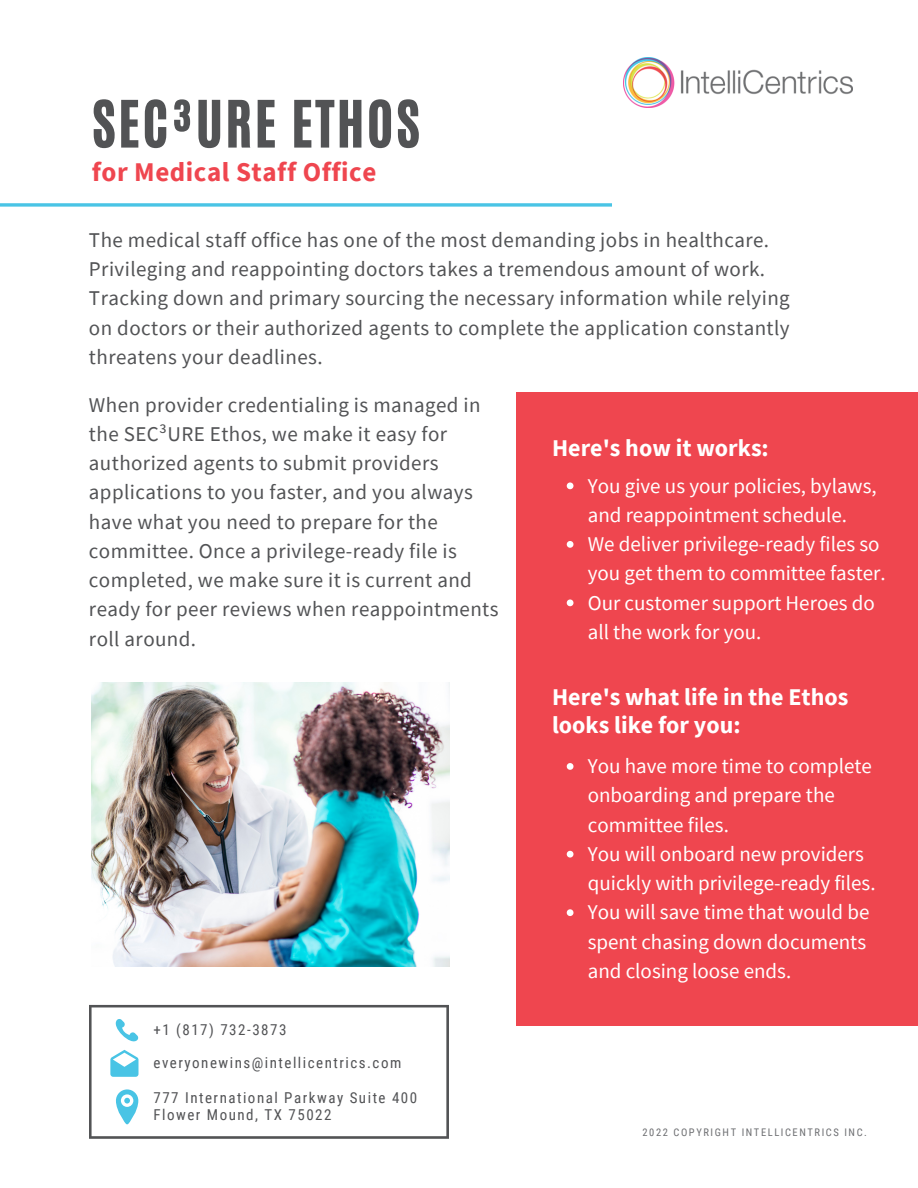
<style>
.page{position:relative;width:918px;height:1188px;background:#fff}
.page>*{position:absolute;margin:0;border:0;box-sizing:border-box;transform-origin:0 0}
.t1{font:54px "CA Generated";letter-spacing:.05em;color:#525355}
.t2{font:700 27px "Source Sans Pro";letter-spacing:.02em;color:#ef464f}
.t3{font:700 24px/28.2px "Source Sans Pro";color:#fff}
.t4{font:21px/29.2px "Source Sans Pro";letter-spacing:.02em;color:#525355}
.t5{font:21px/29.2px "Source Sans Pro";color:#fff}
.t6{font:15px "Roboto Condensed";letter-spacing:.1em;color:#525355}
.t7{font:10.5px "Roboto Condensed";letter-spacing:.15em;color:#6d6e71}
</style>
<div class="page">
<div style="left:517px;top:392px;width:401px;height:634px;background:#ef464f"></div>
<img style="left:92px;top:683px;width:358px;height:283px">
<img style="left:624px;top:57px;width:228px;height:51px">
<svg style="left:0;top:203px;width:612px;height:4px;background:#64cce8"></svg>
<svg style="left:89px;top:1005px;width:360px;height:134px"></svg>
<svg style="left:110px;top:1019px;width:29px;height:58px"></svg>
<svg style="left:116px;top:1089px;width:22px;height:35px"></svg>
<svg style="left:567px;top:482px;width:6px;height:7px"></svg>
<svg style="left:567px;top:541px;width:6px;height:7px"></svg>
<svg style="left:567px;top:599px;width:6px;height:7px"></svg>
<svg style="left:567px;top:763px;width:6px;height:7px"></svg>
<svg style="left:567px;top:851px;width:6px;height:7px"></svg>
<svg style="left:567px;top:909px;width:6px;height:7px"></svg>
<p class="t1" style="left:92px;top:85px;width:330px">SEC³URE ETHOS</p>
<p class="t2" style="left:92px;top:154px;width:286px">for Medical Staff Office</p>
<p class="t4" style="left:89px;top:225px;width:702px">The medical staff office has one of the most demanding jobs in healthcare.<br>Privileging and reappointing doctors takes a tremendous amount of work.<br>Tracking down and primary sourcing the necessary information while relying on doctors or their authorized agents to complete the application constantly threatens your deadlines.</p>
<p class="t4" style="left:89px;top:390px;width:411px">When provider credentialing is managed in the SEC³URE Ethos, we make it easy for authorized agents to submit providers applications to you faster, and you always have what you need to prepare for the committee. Once a privilege-ready file is completed, we make sure it is current and ready for peer reviews when reappointments roll around.</p>
<p class="t3" style="left:552px;top:433px;width:218px">Here's how it works:</p>
<p class="t5" style="left:588px;top:471px;width:290px">You give us your policies, bylaws, and reappointment schedule.</p>
<p class="t5" style="left:588px;top:529px;width:299px">We deliver privilege-ready files so you get them to committee faster.</p>
<p class="t5" style="left:588px;top:588px;width:289px">Our customer support Heroes do all the work for you.</p>
<p class="t6" style="left:154px;top:1021px;width:134px">+1 (817) 732-3873</p>
<p class="t6" style="left:154px;top:1054px;width:249px">everyonewins@intellicentrics.com</p>
<p class="t6" style="left:154px;top:1089px;width:265px">777 International Parkway Suite 400</p>
<p class="t6" style="left:154px;top:1106px;width:180px">Flower Mound, TX 75022</p>
<p class="t3" style="left:552px;top:683px;width:298px">Here's what life in the Ethos looks like for you:</p>
<p class="t5" style="left:588px;top:751px;width:286px">You have more time to complete onboarding and prepare the committee files.</p>
<p class="t5" style="left:588px;top:839px;width:289px">You will onboard new providers quickly with privilege-ready files.</p>
<p class="t5" style="left:588px;top:897px;width:283px">You will save time that would be spent chasing down documents and closing loose ends.</p>
<p class="t7" style="left:643px;top:1126px;width:226px">2022 COPYRIGHT INTELLICENTRICS INC.</p>
</div>
